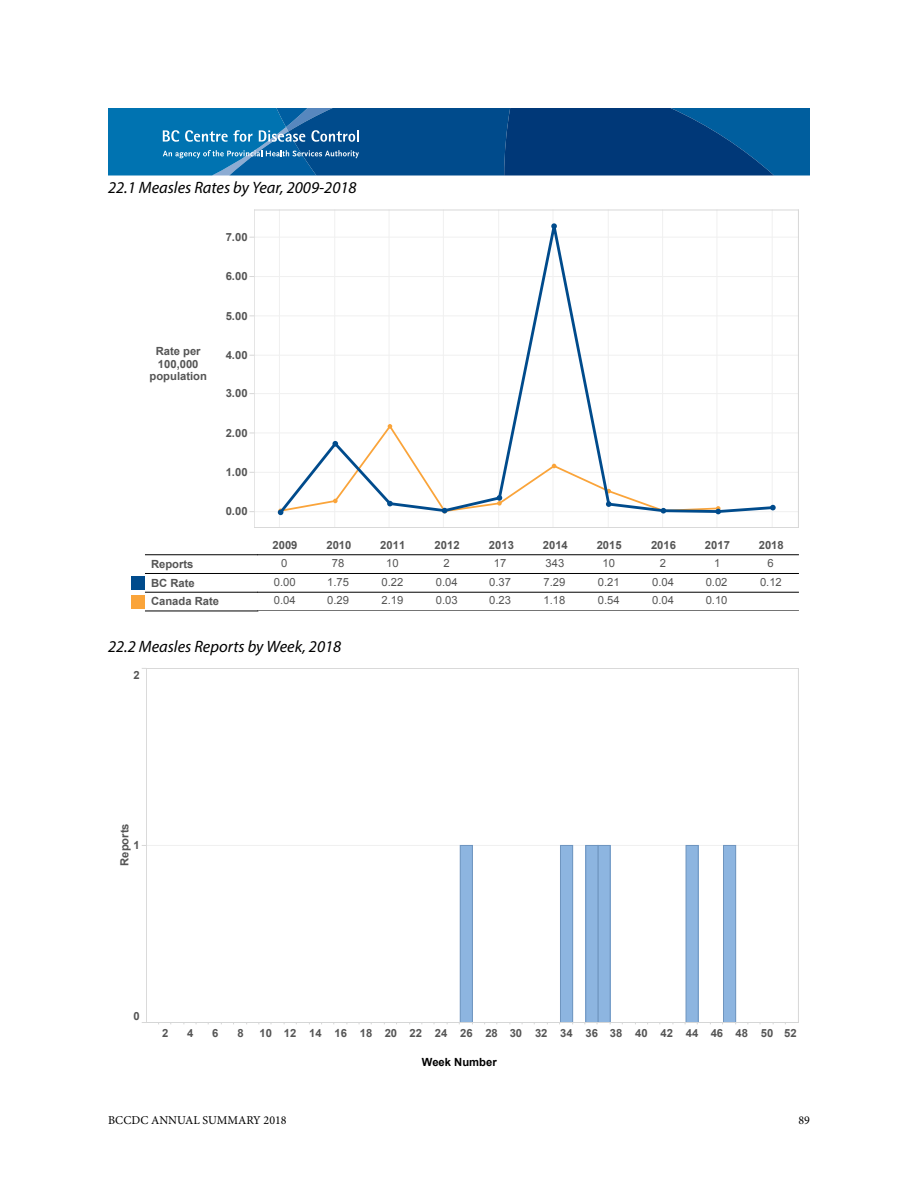
<style>
.page{position:relative;width:918px;height:1188px;background:#fff}
.page>*{position:absolute;margin:0;border:0;box-sizing:border-box;transform-origin:0 0}
.t1{font:italic 16.5px "Myriad Pro";color:#000}
.t2{font:12px "Minion Pro";color:#000}
.t3{font:11.25px/18.8px "Arial 0 75";color:#555}
.t4{font:11.25px "Arial 0 50";color:#555}
.t5{font:11.25px "Arial 0 75";color:#000}
</style>
<div class="page">
<svg style="left:108px;top:108px;width:702px;height:68px;background:#095794"></svg>
<hr style="left:145px;top:554px;width:113px;height:1px;background:#000">
<hr style="left:145px;top:573px;width:113px;height:1px;background:#000">
<hr style="left:145px;top:592px;width:113px;height:1px;background:#000">
<hr style="left:145px;top:610px;width:113px;height:1px;background:#000">
<hr style="left:258px;top:573px;width:540px;height:1px;background:#000">
<hr style="left:258px;top:592px;width:540px;height:1px;background:#000">
<hr style="left:258px;top:555px;width:540px;height:1px;background:#000">
<hr style="left:258px;top:610px;width:540px;height:1px;background:#000">
<hr style="left:254px;top:511px;width:544px;height:1px;background:#f0f0f0">
<hr style="left:254px;top:472px;width:544px;height:1px;background:#f0f0f0">
<hr style="left:254px;top:432px;width:544px;height:1px;background:#f0f0f0">
<hr style="left:254px;top:393px;width:544px;height:1px;background:#f0f0f0">
<hr style="left:254px;top:355px;width:544px;height:1px;background:#f0f0f0">
<hr style="left:254px;top:315px;width:544px;height:1px;background:#f0f0f0">
<hr style="left:254px;top:276px;width:544px;height:1px;background:#f0f0f0">
<hr style="left:254px;top:237px;width:544px;height:1px;background:#f0f0f0">
<hr style="left:279px;top:210px;width:1px;height:317px;background:#f0f0f0">
<hr style="left:334px;top:210px;width:1px;height:317px;background:#f0f0f0">
<hr style="left:389px;top:210px;width:1px;height:317px;background:#f0f0f0">
<hr style="left:443px;top:210px;width:1px;height:317px;background:#f0f0f0">
<hr style="left:498px;top:210px;width:1px;height:317px;background:#f0f0f0">
<hr style="left:553px;top:210px;width:1px;height:317px;background:#f0f0f0">
<hr style="left:608px;top:210px;width:1px;height:317px;background:#f0f0f0">
<hr style="left:662px;top:210px;width:1px;height:317px;background:#f0f0f0">
<hr style="left:716px;top:210px;width:1px;height:317px;background:#f0f0f0">
<hr style="left:772px;top:210px;width:1px;height:317px;background:#f0f0f0">
<svg style="left:277px;top:229px;width:497px;height:287px"></svg>
<svg style="left:551px;top:223px;width:6px;height:6px"></svg>
<svg style="left:278px;top:423px;width:443px;height:92px"></svg>
<svg style="left:770px;top:505px;width:6px;height:5px"></svg>
<hr style="left:254px;top:210px;width:1px;height:318px;background:#d7d7d7">
<hr style="left:798px;top:210px;width:1px;height:318px;background:#d7d7d7">
<hr style="left:254px;top:210px;width:544px;height:1px;background:#d7d7d7">
<hr style="left:254px;top:527px;width:544px;height:1px;background:#d7d7d7">
<div style="left:131px;top:576px;width:14px;height:13px;background:#004b8c"></div>
<div style="left:131px;top:595px;width:14px;height:13px;background:#faa43a"></div>
<hr style="left:146px;top:845px;width:652px;height:1px;background:#f0f0f0">
<div style="left:723px;top:845px;width:13px;height:178px;background:#8db5e0"></div>
<div style="left:723px;top:845px;width:13px;height:178px;border:1px solid #6f95bf"></div>
<div style="left:686px;top:845px;width:12px;height:178px;background:#8db5e0"></div>
<div style="left:686px;top:845px;width:13px;height:178px;border:1px solid #6f95bf"></div>
<div style="left:598px;top:845px;width:12px;height:178px;background:#8db5e0"></div>
<div style="left:597px;top:845px;width:14px;height:178px;border:1px solid #6f95bf"></div>
<div style="left:586px;top:845px;width:12px;height:178px;background:#8db5e0"></div>
<div style="left:585px;top:845px;width:13px;height:178px;border:1px solid #6f95bf"></div>
<div style="left:560px;top:845px;width:13px;height:178px;background:#8db5e0"></div>
<div style="left:560px;top:845px;width:13px;height:178px;border:1px solid #6f95bf"></div>
<div style="left:460px;top:845px;width:12px;height:178px;background:#8db5e0"></div>
<div style="left:460px;top:845px;width:13px;height:178px;border:1px solid #6f95bf"></div>
<svg style="left:142px;top:1022px;width:644px;height:2px"></svg>
<hr style="left:146px;top:668px;width:1px;height:355px;background:#d7d7d7">
<hr style="left:798px;top:668px;width:1px;height:355px;background:#d7d7d7">
<hr style="left:146px;top:668px;width:652px;height:1px;background:#d7d7d7">
<hr style="left:146px;top:1022px;width:652px;height:1px;background:#d7d7d7">
<h1 class="t1" style="left:108px;top:177px;width:250px">22.1 Measles Rates by Year, 2009-2018</h1>
<p class="t3" style="left:226px;top:228px;width:23px">7.00</p>
<p class="t3" style="left:226px;top:267px;width:23px">6.00</p>
<p class="t3" style="left:150px;top:345px;width:59px;line-height:12.6px;text-align:center">Rate per<br>100,000 population</p>
<p class="t3" style="left:226px;top:307px;width:23px">5.00</p>
<p class="t3" style="left:226px;top:346px;width:23px">4.00</p>
<p class="t3" style="left:226px;top:384px;width:23px">3.00</p>
<p class="t3" style="left:226px;top:424px;width:23px">2.00</p>
<p class="t3" style="left:226px;top:463px;width:23px">1.00</p>
<p class="t3" style="left:226px;top:502px;width:23px">0.00</p>
<p class="t3" style="left:151px;top:555px;width:70px">Reports<br>BC Rate<br>Canada Rate</p>
<p class="t3" style="left:273px;top:536px;width:27px">2009</p>
<p class="t3" style="left:326px;top:536px;width:27px">2010</p>
<p class="t3" style="left:380px;top:536px;width:27px">2011</p>
<p class="t3" style="left:435px;top:536px;width:27px">2012</p>
<p class="t3" style="left:489px;top:536px;width:27px">2013</p>
<p class="t3" style="left:543px;top:536px;width:27px">2014</p>
<p class="t3" style="left:597px;top:536px;width:27px">2015</p>
<p class="t3" style="left:651px;top:536px;width:27px">2016</p>
<p class="t3" style="left:705px;top:536px;width:27px">2017</p>
<p class="t3" style="left:759px;top:536px;width:27px">2018</p>
<p class="t4" style="left:281px;top:556px;width:8px">0</p>
<p class="t4" style="left:332px;top:556px;width:14px">78</p>
<p class="t4" style="left:386px;top:556px;width:14px">10</p>
<p class="t4" style="left:443px;top:556px;width:8px">2</p>
<p class="t4" style="left:494px;top:556px;width:14px">17</p>
<p class="t4" style="left:546px;top:556px;width:20px">343</p>
<p class="t4" style="left:603px;top:556px;width:14px">10</p>
<p class="t4" style="left:660px;top:556px;width:8px">2</p>
<p class="t4" style="left:714px;top:556px;width:8px">1</p>
<p class="t4" style="left:768px;top:556px;width:8px">6</p>
<p class="t4" style="left:274px;top:574px;width:23px">0.00</p>
<p class="t4" style="left:327px;top:574px;width:23px">1.75</p>
<p class="t4" style="left:382px;top:574px;width:23px">0.22</p>
<p class="t4" style="left:436px;top:574px;width:23px">0.04</p>
<p class="t4" style="left:489px;top:574px;width:23px">0.37</p>
<p class="t4" style="left:544px;top:574px;width:23px">7.29</p>
<p class="t4" style="left:598px;top:574px;width:23px">0.21</p>
<p class="t4" style="left:652px;top:574px;width:23px">0.04</p>
<p class="t4" style="left:706px;top:574px;width:23px">0.02</p>
<p class="t4" style="left:760px;top:574px;width:23px">0.12</p>
<p class="t4" style="left:274px;top:593px;width:23px">0.04</p>
<p class="t4" style="left:327px;top:593px;width:23px">0.29</p>
<p class="t4" style="left:382px;top:593px;width:23px">2.19</p>
<p class="t4" style="left:436px;top:593px;width:23px">0.03</p>
<p class="t4" style="left:489px;top:593px;width:23px">0.23</p>
<p class="t4" style="left:544px;top:593px;width:23px">1.18</p>
<p class="t4" style="left:598px;top:593px;width:23px">0.54</p>
<p class="t4" style="left:652px;top:593px;width:23px">0.04</p>
<p class="t4" style="left:706px;top:593px;width:23px">0.10</p>
<h1 class="t1" style="left:108px;top:636px;width:235px">22.2 Measles Reports by Week, 2018</h1>
<p class="t3" style="left:134px;top:666px;width:8px">2</p>
<p class="t3" style="left:115px;top:866px;width:44px;rotate:-90deg">Reports</p>
<p class="t3" style="left:134px;top:836px;width:8px">1</p>
<p class="t3" style="left:134px;top:1007px;width:8px">0</p>
<p class="t3" style="left:162px;top:1024px;width:8px">2</p>
<p class="t3" style="left:187px;top:1024px;width:8px">4</p>
<p class="t3" style="left:212px;top:1024px;width:8px">6</p>
<p class="t3" style="left:237px;top:1024px;width:8px">8</p>
<p class="t3" style="left:260px;top:1024px;width:539px">10 12 14 16 18 20 22 24 26 28 30 32 34 36 38 40 42 44 46 48 50 52</p>
<p class="t5" style="left:422px;top:1054px;width:76px">Week Number</p>
<p class="t2" style="left:108px;top:1113px;width:180px">BCCDC ANNUAL SUMMARY 2018</p>
<p class="t2" style="left:798px;top:1113px;width:13px">89</p>
</div>
